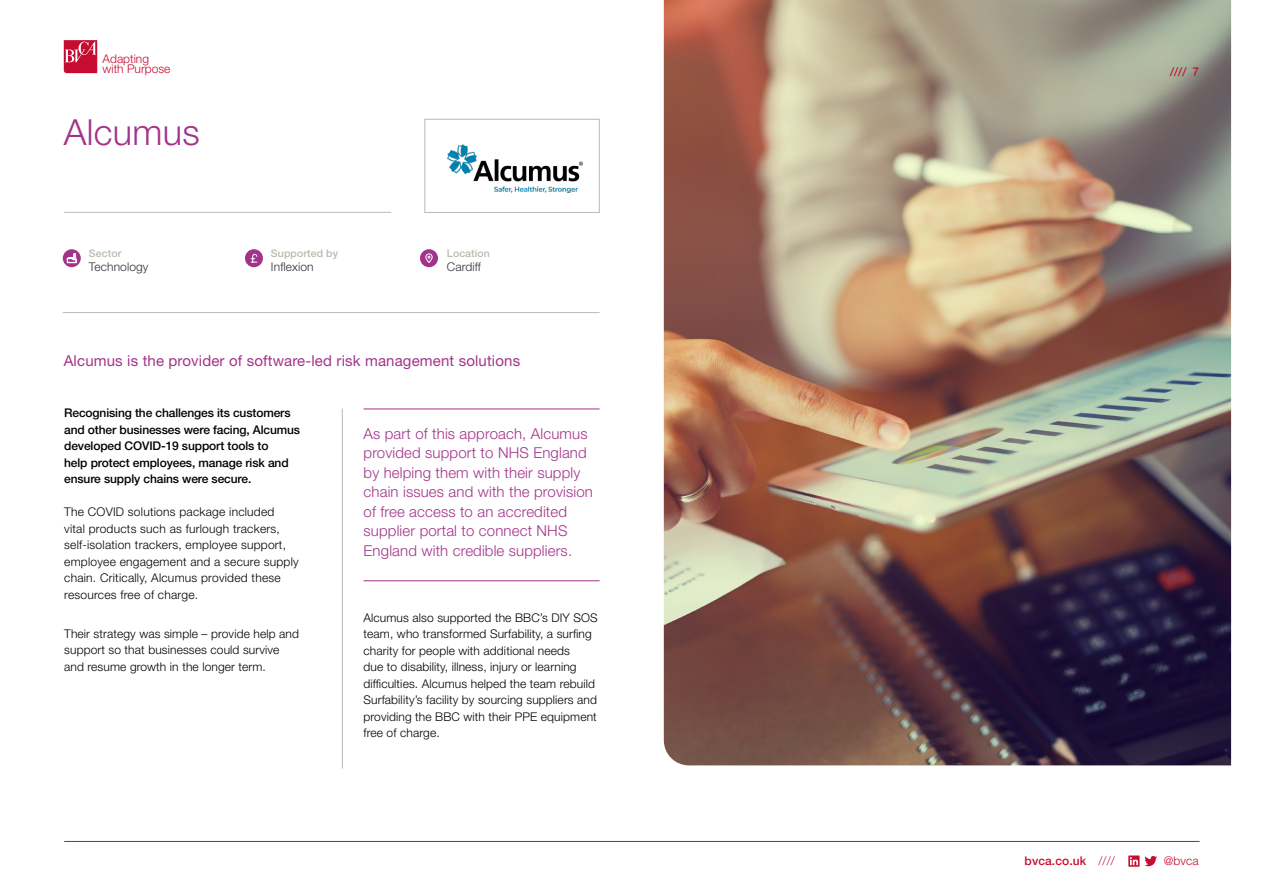
<style>
.page{position:relative;width:1263px;height:893px;background:#fff}
.page>*{position:absolute;margin:0;border:0;box-sizing:border-box;transform-origin:0 0}
.t1{font:300 36px "Helvetica Neue LT Std";letter-spacing:.01em;color:#a3338a}
.t2{font:300 15px/19.5px "Helvetica Neue LT Std";letter-spacing:.01em;color:#a3338a}
.t3{font:15px "Helvetica Neue LT Std";letter-spacing:.01em;color:#a3338a}
.t4{font:300 12px/16.5px "Helvetica Neue LT Std";letter-spacing:.01em;color:#000}
.t5{font:500 12px/16.5px "Helvetica Neue LT Std";letter-spacing:-.01em;color:#000}
.t6{font:300 12px/10.5px "Helvetica Neue LT Std";color:#c60c30}
.t7{font:300 12px "Helvetica Neue LT Std";letter-spacing:.01em;color:#323039}
.t8{font:500 12px "Helvetica Neue LT Std";letter-spacing:.01em;color:#c60c30}
.t9{font:500 10.5px "Helvetica Neue LT Std";letter-spacing:.01em;color:#bfb8af}
.s1{font-weight:300}
</style>
<div class="page">
<svg style="left:1128px;top:855px;width:29px;height:12px"></svg>
<hr style="left:64px;top:841px;width:1135px;height:1px;background:#c60c30">
<svg style="left:64px;top:40px;width:33px;height:33px"></svg>
<img style="left:664px;top:0;width:567px;height:765px">
<hr style="left:342px;top:409px;width:1px;height:360px;background:#bfb8af">
<img style="left:447px;top:144px;width:136px;height:49px">
<div style="left:424px;top:119px;width:176px;height:94px;border:1px solid #bfb8af"></div>
<div style="left:245px;top:249px;width:18px;height:18px;background:#a3338a;border-radius:50%"></div>
<svg style="left:250px;top:254px;width:7px;height:9px"></svg>
<div style="left:420px;top:249px;width:18px;height:18px;background:#a3338a;border-radius:50%"></div>
<svg style="left:425px;top:253px;width:8px;height:10px"></svg>
<svg style="left:63px;top:249px;width:18px;height:18px"></svg>
<svg style="left:67px;top:250px;width:9px;height:14px"></svg>
<hr style="left:64px;top:212px;width:327px;height:1px;background:#bfb8af">
<hr style="left:63px;top:312px;width:537px;height:1px;background:#bfb8af">
<hr style="left:364px;top:409px;width:236px;height:1px;background:#a3338a">
<hr style="left:364px;top:580px;width:236px;height:1px;background:#a3338a">
<p class="t6" style="left:103px;top:53px;width:69px">Adapting with Purpose</p>
<h1 class="t1" style="left:64px;top:110px;width:138px">Alcumus</h1>
<p class="t9" style="left:89px;top:247px;width:34px">Sector</p>
<p class="t7" style="left:89px;top:259px;width:61px">Technology</p>
<p class="t9" style="left:271px;top:247px;width:69px">Supported by</p>
<p class="t7" style="left:271px;top:259px;width:44px">Inflexion</p>
<p class="t9" style="left:447px;top:247px;width:44px">Location</p>
<p class="t7" style="left:447px;top:259px;width:36px">Cardiff</p>
<p class="t3" style="left:64px;top:352px;width:458px">Alcumus is the provider of software-led risk management solutions</p>
<p class="t5" style="left:64px;top:404px;width:237px">Recognising the challenges its customers and other businesses were facing, Alcumus developed COVID-19 support tools to<br>help protect employees, manage risk and ensure supply chains were secure.</p>
<p class="t4" style="left:64px;top:503px;width:236px">The COVID solutions package included<br>vital products such as furlough trackers, self-isolation trackers, employee support, employee engagement and a secure supply chain. Critically, Alcumus provided these resources free of charge.</p>
<p class="t4" style="left:64px;top:625px;width:236px">Their strategy was simple – provide help and support so that businesses could survive and resume growth in the longer term.</p>
<p class="t2" style="left:364px;top:423px;width:231px">As part of this approach, Alcumus provided support to NHS England by helping them with their supply chain issues and with the provision of free access to an accredited supplier portal to connect NHS<br>England with credible suppliers.</p>
<p class="t4" style="left:364px;top:609px;width:236px">Alcumus also supported the BBC’s DIY SOS team, who transformed Surfability, a surfing charity for people with additional needs<br>due to disability, illness, injury or learning difficulties. Alcumus helped the team rebuild Surfability’s facility by sourcing suppliers and providing the BBC with their PPE equipment free of charge.</p>
<p class="t6" style="left:1170px;top:67px;width:31px">//// 7</p>
<p class="t8" style="left:1024px;top:854px;width:92px">bvca.co.uk <span class="s1">////</span></p>
<p class="t6" style="left:1164px;top:856px;width:36px">@bvca</p>
</div>
